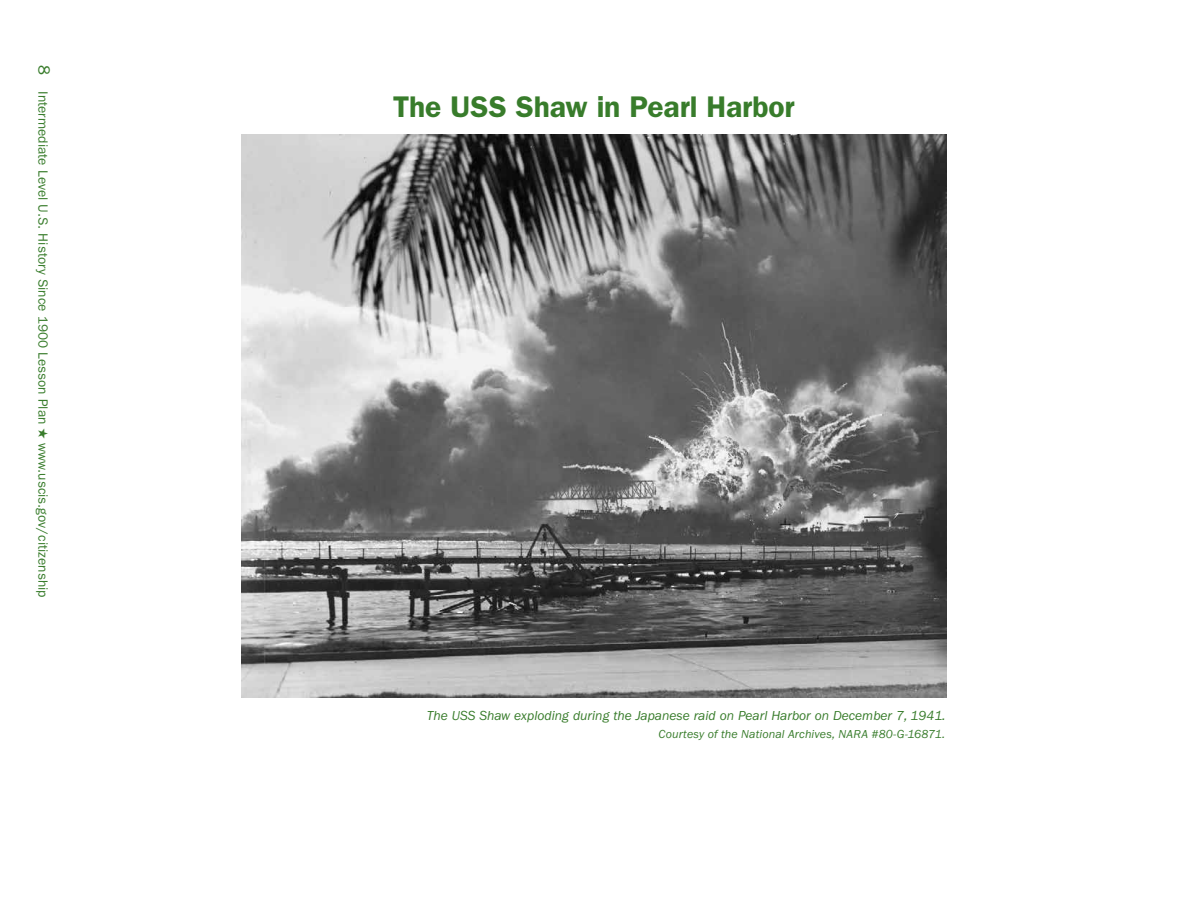
<style>
.page{position:relative;width:1188px;height:918px;background:#fff}
.page>*{position:absolute;margin:0;border:0;box-sizing:border-box;transform-origin:0 0}
.photo_titles{font:600 30px "ITC Franklin Gothic Std";letter-spacing:-.005em;color:#387c2b}
.t1{font:13.5px "ITC Franklin Gothic Std";color:#387c2b}
.captions_Flush_Right{font:italic 13.5px "ITC Franklin Gothic Std";color:#387c2b}
.captions_Flush_Right-2{font:italic 12px "ITC Franklin Gothic Std";letter-spacing:.01em;color:#387c2b}
.s1{font-size:16.5px}
</style>
<div class="page">
<img style="left:242px;top:135px;width:704px;height:563px">
<p class="t1" style="left:51px;top:65px;width:534px;rotate:90deg"><span class="s1">8</span> Intermediate Level U.S. History Since 1900 Lesson Plan ★ www.uscis.gov/citizenship</p>
<p class="photo_titles" style="left:393px;top:89px;width:403px">The USS Shaw in Pearl Harbor</p>
<p class="captions_Flush_Right" style="left:427px;top:708px;width:520px">The USS Shaw exploding during the Japanese raid on Pearl Harbor on December 7, 1941.</p>
<p class="captions_Flush_Right-2" style="left:659px;top:727px;width:288px">Courtesy of the National Archives, NARA #80-G-16871.</p>
</div>
